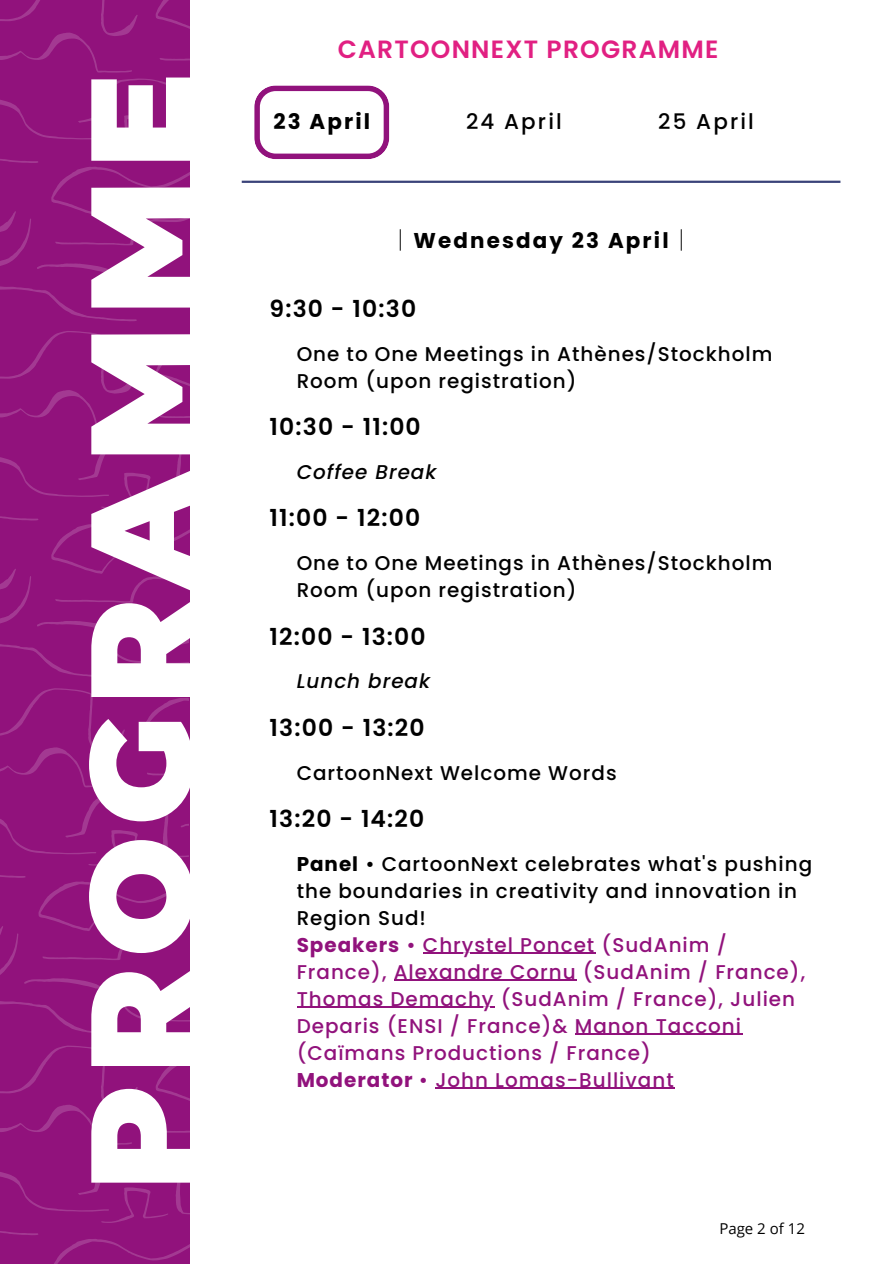
<style>
.page{position:relative;width:894px;height:1264px;background:#fff}
.page>*{position:absolute;margin:0;border:0;box-sizing:border-box;transform-origin:0 0}
.t1{font:900 142.95px "Montserrat";letter-spacing:.075em;color:#fff}
.t2{font:600 24.9px "Poppins";letter-spacing:.05em;color:#e12082}
.t3{font:600 23.4px "Poppins";letter-spacing:.05em;color:#000}
.t4{font:700 21.45px "Poppins";letter-spacing:.1em;color:#000}
.t5{font:500 21.45px "Poppins";letter-spacing:.1em;color:#000}
.t6{font:500 19.95px/27px "Poppins";letter-spacing:.05em;color:#000}
.t7{font:500 19.95px/27px "Poppins";letter-spacing:.05em;color:#91127c}
.t8{font:italic 500 19.95px "Poppins";letter-spacing:.05em;color:#000}
.t9{font:15px "Open Sans";color:#000}
.s1{font-family:"Noto Sans CJ Ksc"}
.s2{font-weight:700}
.s3{font-weight:700;color:#91127c}
.s4{color:#91127c}
</style>
<div class="page">
<div style="left:0;top:0;width:190px;height:1263px;background:#91127c"></div>
<svg style="left:0;top:0;width:190px;height:321px"></svg>
<svg style="left:0;top:331px;width:190px;height:347px"></svg>
<svg style="left:0;top:688px;width:190px;height:347px"></svg>
<svg style="left:0;top:1045px;width:190px;height:218px"></svg>
<svg style="left:254px;top:85px;width:135px;height:74px"></svg>
<hr style="left:423px;top:952px;width:172px;height:2px;background:#91127c">
<hr style="left:393px;top:979px;width:183px;height:2px;background:#91127c">
<hr style="left:296px;top:1006px;width:198px;height:2px;background:#91127c">
<hr style="left:574px;top:1033px;width:168px;height:2px;background:#91127c">
<hr style="left:435px;top:1087px;width:239px;height:2px;background:#91127c">
<hr style="left:242px;top:181px;width:598px;height:2px;background:#3a4379">
<p class="t1" style="left:53px;top:1190px;width:1119px;rotate:-90deg">PROGRAMME</p>
<p class="t2" style="left:337px;top:31px;width:382px">CARTOONNEXT PROGRAMME</p>
<p class="t4" style="left:273px;top:107px;width:98px">23 April</p>
<h1 class="t5" style="left:466px;top:107px;width:97px">24 April</h1>
<p class="t5" style="left:658px;top:107px;width:97px">25 April</p>
<p class="t4" style="left:390px;top:226px;width:304px"><span class="s1">｜</span>Wednesday 23 April<span class="s1">｜</span></p>
<p class="t3" style="left:269px;top:292px;width:148px">9:30 - 10:30</p>
<p class="t6" style="left:296px;top:340px;width:477px">One to One Meetings in Athènes/Stockholm<br>Room (upon registration)</p>
<p class="t3" style="left:269px;top:410px;width:153px">10:30 - 11:00</p>
<p class="t8" style="left:296px;top:458px;width:141px">Coffee Break</p>
<p class="t3" style="left:269px;top:502px;width:152px">11:00 - 12:00</p>
<p class="t6" style="left:296px;top:549px;width:477px">One to One Meetings in Athènes/Stockholm<br>Room (upon registration)</p>
<p class="t3" style="left:269px;top:620px;width:158px">12:00 - 13:00</p>
<p class="t8" style="left:296px;top:667px;width:135px">Lunch break</p>
<p class="t3" style="left:269px;top:711px;width:156px">13:00 - 13:20</p>
<p class="t6" style="left:296px;top:759px;width:321px">CartoonNext Welcome Words</p>
<p class="t3" style="left:269px;top:802px;width:156px">13:20 - 14:20</p>
<p class="t6" style="left:296px;top:850px;width:517px"><span class="s2">Panel</span> • CartoonNext celebrates what's pushing the boundaries in creativity and innovation in Region Sud!<br><span class="s3">Speakers</span> <span class="s4">• Chrystel Poncet (SudAnim /</span></p>
<p class="t7" style="left:296px;top:958px;width:510px">France), Alexandre Cornu (SudAnim / France),</p>
<p class="t7" style="left:296px;top:985px;width:500px">Thomas Demachy (SudAnim / France), Julien Deparis (ENSI / France)&amp; Manon Tacconi (Caïmans Productions / France)<br><span class="s2">Moderator</span> • John Lomas-Bullivant</p>
<p class="t9" style="left:719px;top:1217px;width:87px">Page 2 of 12</p>
</div>
